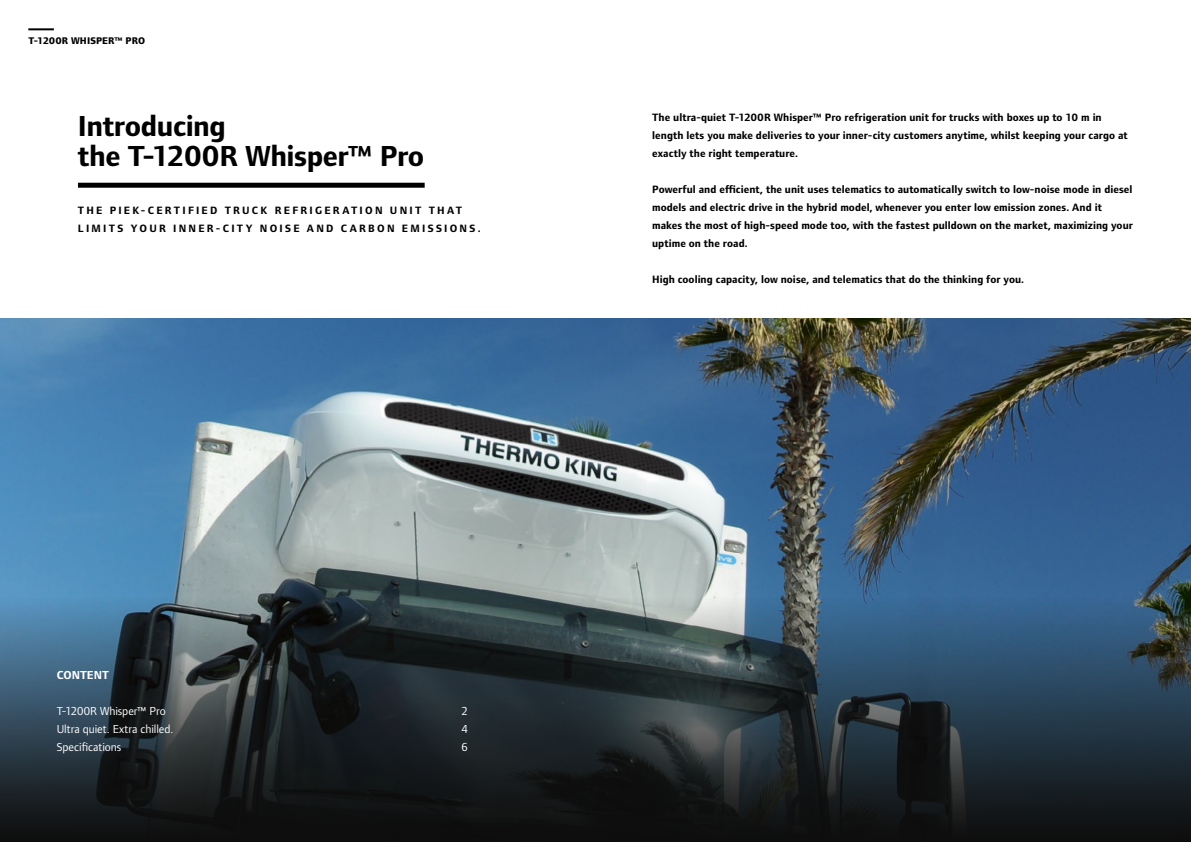
<style>
.page{position:relative;width:1191px;height:842px;background:#fff}
.page>*{position:absolute;margin:0;border:0;box-sizing:border-box;transform-origin:0 0}
.t1{font:700 30px/30px "Foundry Form Sans";letter-spacing:-.015em;color:#000}
.t2{font:12px "Foundry Form Sans";letter-spacing:-.005em;color:#fff}
.t3{font:700 12px "Foundry Form Sans";color:#fff}
.t4{font:700 11px/18px "Foundry Form Sans";letter-spacing:.005em;color:#000}
.t5{font:700 11px/18px "Foundry Form Sans";letter-spacing:.205em;color:#000}
.t6{font:800 10px "Foundry Form Sans";letter-spacing:.005em;color:#000}
</style>
<div class="page">
<hr style="left:28px;top:28px;width:26px;height:2px;background:#000">
<img style="left:0;top:319px;width:1191px;height:276px">
<svg style="left:0;top:595px;width:1191px;height:247px;background:#27343d"></svg>
<div style="left:78px;top:183px;width:347px;height:5px;background:#000"></div>
<p class="t6" style="left:28px;top:35px;width:118px">T-1200R WHISPER™ PRO</p>
<h1 class="t1" style="left:78px;top:111px;width:348px">Introducing<br>the T-1200R Whisper™ Pro</h1>
<p class="t4" style="left:652px;top:109px;width:477px">The ultra-quiet T-1200R Whisper™ Pro refrigeration unit for trucks with boxes up to 10 m in length lets you make deliveries to your inner-city customers anytime, whilst keeping your cargo at exactly the right temperature.</p>
<p class="t4" style="left:652px;top:181px;width:482px">Powerful and efficient, the unit uses telematics to automatically switch to low-noise mode in diesel models and electric drive in the hybrid model, whenever you enter low emission zones. And it makes the most of high-speed mode too, with the fastest pulldown on the market, maximizing your uptime on the road.</p>
<p class="t4" style="left:652px;top:271px;width:373px">High cooling capacity, low noise, and telematics that do the thinking for you.</p>
<p class="t5" style="left:78px;top:201px;width:404px">THE PIEK-CERTIFIED TRUCK REFRIGERATION UNIT THAT<br>LIMITS YOUR INNER-CITY NOISE AND CARBON EMISSIONS.</p>
<p class="t3" style="left:57px;top:668px;width:54px">CONTENT</p>
<p class="t2" style="left:57px;top:704px;width:110px">T-1200R Whisper™ Pro</p>
<p class="t2" style="left:461px;top:704px;width:8px">2</p>
<p class="t2" style="left:57px;top:722px;width:118px">Ultra quiet. Extra chilled.</p>
<p class="t2" style="left:461px;top:722px;width:8px">4</p>
<p class="t2" style="left:57px;top:740px;width:66px">Specifications</p>
<p class="t2" style="left:461px;top:740px;width:8px">6</p>
</div>
